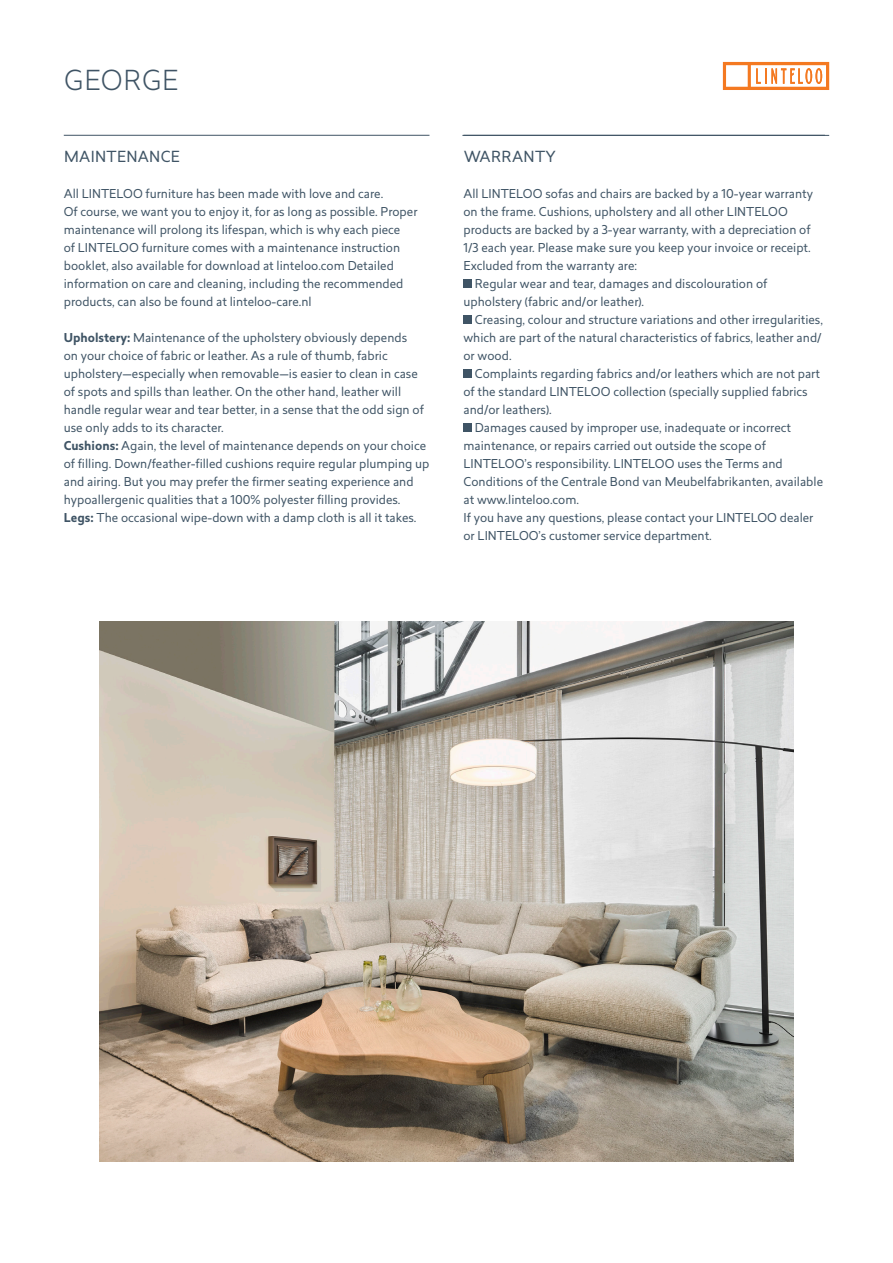
<style>
.page{position:relative;width:893px;height:1263px;background:#fff}
.page>*{position:absolute;margin:0;border:0;box-sizing:border-box;transform-origin:0 0}
.t1{font:300 27px "Revisal";letter-spacing:.02em;color:#3f5465}
.kop{font:15px "Revisal";letter-spacing:.02em;color:#3f5465}
.platte_tekst{font:12px/18px "Revisal";color:#3f5465}
.s1{font-weight:700}
</style>
<div class="page">
<svg style="left:723px;top:62px;width:106px;height:28px"></svg>
<hr style="left:462px;top:135px;width:367px;height:1px;background:#3f5465">
<hr style="left:64px;top:135px;width:365px;height:1px;background:#3f5465">
<div style="left:463px;top:279px;width:9px;height:9px;background:#3f5465"></div>
<div style="left:463px;top:315px;width:9px;height:9px;background:#3f5465"></div>
<div style="left:463px;top:369px;width:9px;height:9px;background:#3f5465"></div>
<div style="left:463px;top:423px;width:9px;height:9px;background:#3f5465"></div>
<img style="left:100px;top:621px;width:693px;height:540px">
<h1 class="t1" style="left:64px;top:62px;width:115px">GEORGE</h1>
<p class="kop" style="left:64px;top:146px;width:117px">MAINTENANCE</p>
<p class="platte_tekst" style="left:64px;top:184px;width:355px">All LINTELOO furniture has been made with love and care.<br>Of course, we want you to enjoy it, for as long as possible. Proper maintenance will prolong its lifespan, which is why each piece<br>of LINTELOO furniture comes with a maintenance instruction booklet, also available for download at linteloo.com Detailed information on care and cleaning, including the recommended products, can also be found at linteloo-care.nl</p>
<p class="platte_tekst" style="left:64px;top:328px;width:362px"><span class="s1">Upholstery:</span> Maintenance of the upholstery obviously depends on your choice of fabric or leather. As a rule of thumb, fabric upholstery—especially when removable—is easier to clean in case of spots and spills than leather. On the other hand, leather will handle regular wear and tear better, in a sense that the odd sign of use only adds to its character.</p>
<p class="platte_tekst" style="left:64px;top:436px;width:367px"><span class="s1">Cushions:</span> Again, the level of maintenance depends on your choice of filling. Down/feather-filled cushions require regular plumping up and airing. But you may prefer the firmer seating experience and hypoallergenic qualities that a 100% polyester filling provides.</p>
<p class="platte_tekst" style="left:64px;top:508px;width:354px"><span class="s1">Legs:</span> The occasional wipe-down with a damp cloth is all it takes.</p>
<p class="kop" style="left:464px;top:146px;width:94px">WARRANTY</p>
<p class="platte_tekst" style="left:463px;top:184px;width:351px">All LINTELOO sofas and chairs are backed by a 10-year warranty on the frame. Cushions, upholstery and all other LINTELOO products are backed by a 3-year warranty, with a depreciation of 1/3 each year. Please make sure you keep your invoice or receipt.<br>Excluded from the warranty are:</p>
<p class="platte_tekst" style="left:463px;top:274px;width:305px;text-indent:11px">Regular wear and tear, damages and discolouration of upholstery (fabric and/or leather).</p>
<p class="platte_tekst" style="left:463px;top:310px;width:361px;text-align:justify;text-indent:11px">Creasing, colour and structure variations and other irregularities, which are part of the natural characteristics of fabrics, leather and/ or wood.</p>
<p class="platte_tekst" style="left:463px;top:364px;width:358px;text-indent:11px">Complaints regarding fabrics and/or leathers which are not part of the standard LINTELOO collection (specially supplied fabrics and/or leathers).</p>
<p class="platte_tekst" style="left:463px;top:418px;width:361px;text-indent:11px">Damages caused by improper use, inadequate or incorrect maintenance, or repairs carried out outside the scope of LINTELOO’s responsibility. LINTELOO uses the Terms and Conditions of the Centrale Bond van Meubelfabrikanten, available at www.linteloo.com.</p>
<p class="platte_tekst" style="left:463px;top:508px;width:351px">If you have any questions, please contact your LINTELOO dealer or LINTELOO’s customer service department.</p>
</div>
